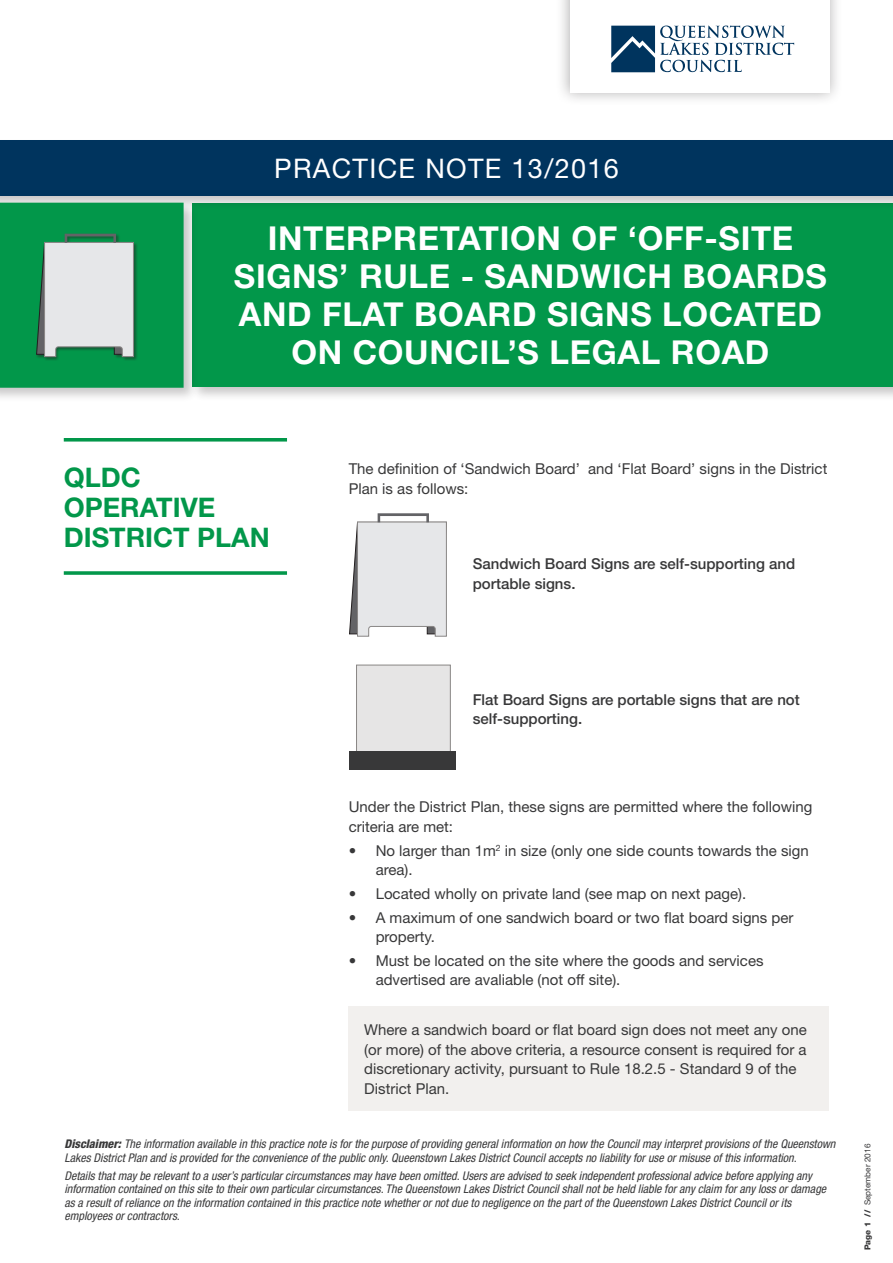
<style>
.page{position:relative;width:893px;height:1263px;background:#fff}
.page>*{position:absolute;margin:0;border:0;box-sizing:border-box;transform-origin:0 0}
.t1{font:700 33px/38px "Helvetica Neue LT Std";letter-spacing:.02em;color:#fff;text-align:center}
.t2{font:700 27px/30px "Helvetica Neue LT Std";color:#02974a}
.t3{font:27px "Helvetica Neue LT Std";letter-spacing:.05em;color:#fff}
.t4{font:15px/19.5px "Helvetica Neue LT Std";color:#383839}
.t5{font:500 15px/19.5px "Helvetica Neue LT Std";color:#383839}
.t6{font:italic condensed 12px/13.5px "Helvetica Neue LT Std";color:#383839}
.t7{font:8.25px "Helvetica Neue LT Std";color:#383839}
.s1{font-weight:800}
</style>
<div class="page">
<div style="left:349px;top:1006px;width:480px;height:104px;background:#f2f0ee"></div>
<div style="left:556px;top:0;width:287px;height:106px;background:#231f20;opacity:.35"></div>
<div style="left:570px;top:0;width:259px;height:92px;background:#fff"></div>
<svg style="left:611px;top:26px;width:183px;height:46px"></svg>
<svg style="left:349px;top:513px;width:98px;height:123px;background:#dedee0"></svg>
<div style="left:356px;top:665px;width:94px;height:96px;background:#e6e5e5;border:1px solid #898685"></div>
<div style="left:349px;top:751px;width:107px;height:19px;background:#383839"></div>
<svg style="left:64px;top:438px;width:223px;height:4px"></svg>
<svg style="left:64px;top:571px;width:223px;height:4px"></svg>
<div style="left:189px;top:200px;width:704px;height:202px;background:#231f20;opacity:.25"></div>
<div style="left:192px;top:203px;width:701px;height:184px;background:#02974a"></div>
<div style="left:0;top:137px;width:893px;height:74px;background:#231f20;opacity:.25"></div>
<div style="left:0;top:140px;width:893px;height:56px;background:#00345e"></div>
<div style="left:0;top:200px;width:199px;height:203px;background:#231f20;opacity:.25"></div>
<svg style="left:0;top:203px;width:184px;height:185px;background:#43aa75"></svg>
<p class="t3" style="left:274px;top:152px;width:346px">PRACTICE NOTE 13/2016</p>
<p class="t1" style="left:234px;top:218px;width:595px">INTERPRETATION OF ‘OFF-SITE<br>SIGNS’ RULE - SANDWICH BOARDS<br>AND FLAT BOARD SIGNS LOCATED<br>ON COUNCIL’S LEGAL ROAD</p>
<p class="t2" style="left:64px;top:462px;width:207px">QLDC<br>OPERATIVE<br>DISTRICT PLAN</p>
<p class="t4" style="left:349px;top:459px;width:480px">The definition of ‘Sandwich Board’ and ‘Flat Board’ signs in the District<br>Plan is as follows:</p>
<p class="t5" style="left:473px;top:554px;width:324px">Sandwich Board Signs are self-supporting and portable signs.</p>
<p class="t5" style="left:473px;top:689px;width:329px">Flat Board Signs are portable signs that are not self-supporting.</p>
<p class="t4" style="left:349px;top:797px;width:465px">Under the District Plan, these signs are permitted where the following criteria are met:</p>
<p class="t4" style="left:376px;top:840px;width:435px;text-indent:-27px">• No larger than 1m<sup>2</sup> in size (only one side counts towards the sign area).</p>
<p class="t4" style="left:349px;top:883px;width:399px">• Located wholly on private land (see map on next page).</p>
<p class="t4" style="left:376px;top:907px;width:419px;text-indent:-27px">• A maximum of one sandwich board or two flat board signs per property.</p>
<p class="t4" style="left:376px;top:950px;width:389px;text-indent:-27px">• Must be located on the site where the goods and services advertised are avaliable (not off site).</p>
<p class="t4" style="left:364px;top:1020px;width:444px">Where a sandwich board or flat board sign does not meet any one (or more) of the above criteria, a resource consent is required for a discretionary activity, pursuant to Rule 18.2.5 - Standard 9 of the District Plan.</p>
<p class="t6" style="left:64px;top:1137px;width:772px"><span class="s1">Disclaimer:</span> The information available in this practice note is for the purpose of providing general information on how the Council may interpret provisions of the Queenstown<br>Lakes District Plan and is provided for the convenience of the public only. Queenstown Lakes District Council accepts no liability for use or misuse of this information.</p>
<p class="t6" style="left:64px;top:1169px;width:763px">Details that may be relevant to a user’s particular circumstances may have been omitted. Users are advised to seek independent professional advice before applying any information contained on this site to their own particular circumstances. The Queenstown Lakes District Council shall not be held liable for any claim for any loss or damage as a result of reliance on the information contained in this practice note whether or not due to negligence on the part of the Queenstown Lakes District Council or its employees or contractors.</p>
<p class="t7" style="left:863px;top:1250px;width:108px;rotate:-90deg"><span class="s1">Page 1 //</span> September 2016</p>
</div>
